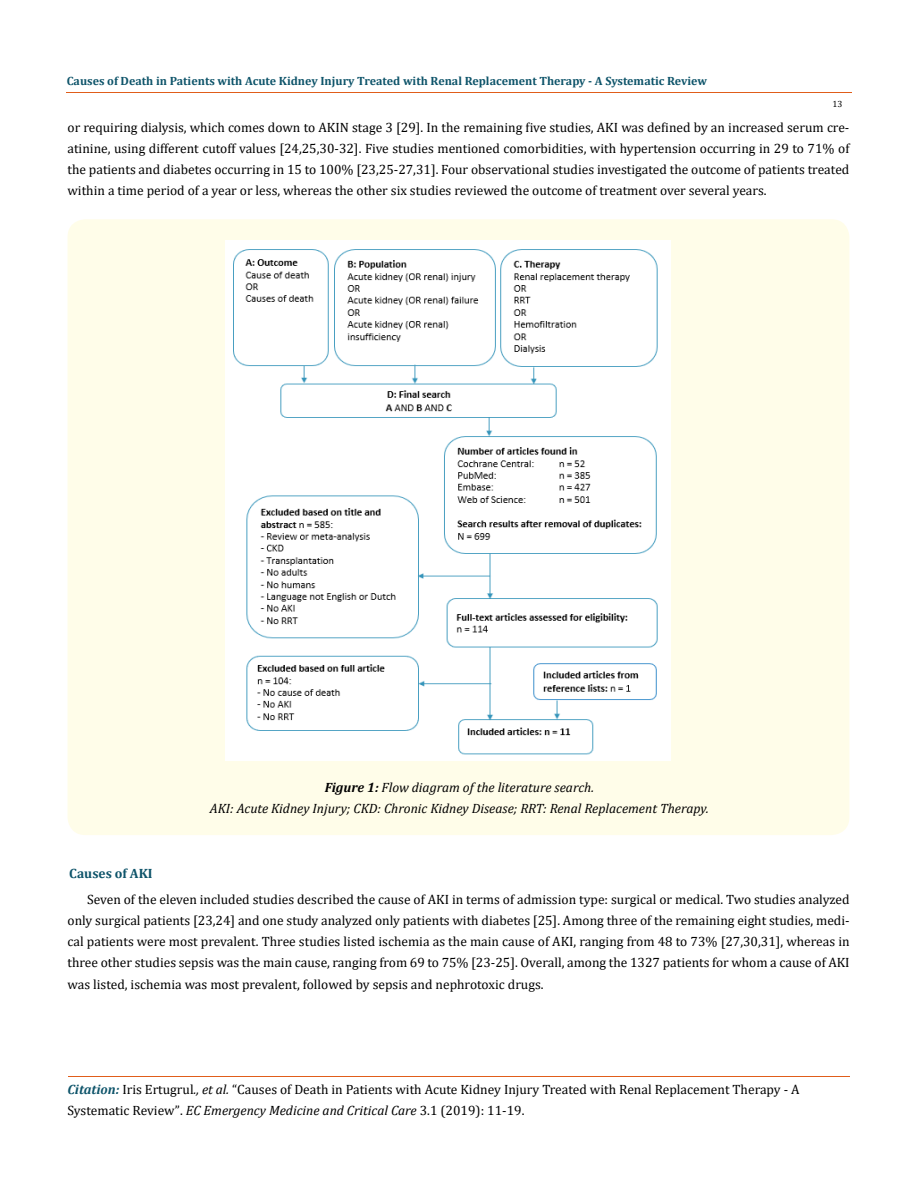
<style>
.page{position:relative;width:917px;height:1190px;background:#fff}
.page>*{position:absolute;margin:0;border:0;box-sizing:border-box;transform-origin:0 0}
.t1{font:13.5px/21px "Cambria";color:#000;text-align:justify}
.t2{font:italic 13.5px/21px "Cambria";color:#000;text-align:center}
.t3{font:700 13.5px "Cambria";color:#0e546a}
.t4{font:700 12px "Cambria";color:#0e546a}
.t5{font:9px "Cambria";color:#000}
.s1{font-weight:700}
.s2{font-weight:700;font-style:italic;color:#0e546a}
.s3{font-style:italic}
.s4{font-size:13.35px}
</style>
<div class="page">
<hr style="left:68px;top:1076px;width:781px;height:1px;background:#e05d1a">
<div style="left:67px;top:219px;width:782px;height:616px;background:#fffde9;border-radius:18px"></div>
<img style="left:225px;top:240px;width:445px;height:520px">
<p class="t4" style="left:67px;top:72px;width:641px">Causes of Death in Patients with Acute Kidney Injury Treated with Renal Replacement Therapy - A Systematic Review</p>
<p class="t1" style="left:67px;top:116px;width:783px">or requiring dialysis, which comes down to AKIN stage 3 [29]. In the remaining five studies, AKI was defined by an increased serum cre&shy;atinine, using different cutoff values [24,25,30-32]. Five studies mentioned comorbidities, with hypertension occurring in 29 to 71% of the patients and diabetes occurring in 15 to 100% [23,25-27,31]. Four observational studies investigated the outcome of patients treated within a time period of a year or less, whereas the other six studies reviewed the outcome of treatment over several years.</p>
<p class="t5" style="left:832px;top:98px;width:11px">13</p>
<p class="t2" style="left:210px;top:776px;width:500px"><span class="s1">Figure 1:</span> Flow diagram of the literature search.<br>AKI: Acute Kidney Injury; CKD: Chronic Kidney Disease; RRT: Renal Replacement Therapy.</p>
<p class="t3" style="left:69px;top:864px;width:85px">Causes of AKI</p>
<p class="t1" style="left:68px;top:889px;width:783px;text-indent:19px">Seven of the eleven included studies described the cause of AKI in terms of admission type: surgical or medical. Two studies analyzed only surgical patients [23,24] and one study analyzed only patients with diabetes [25]. Among three of the remaining eight studies, medi&shy;cal patients were most prevalent. Three studies listed ischemia as the main cause of AKI, ranging from 48 to 73% [27,30,31], whereas in three other studies sepsis was the main cause, ranging from 69 to 75% [23-25]. Overall, among the 1327 patients for whom a cause of AKI was listed, ischemia was most prevalent, followed by sepsis and nephrotoxic drugs.</p>
<p class="t1" style="left:68px;top:1078px;width:733px"><span class="s2">Citation:</span> Iris Ertugrul<span class="s3">., et al.</span> “Causes of Death in Patients with Acute Kidney Injury Treated with Renal Replacement Therapy - A<br>Systematic Review”<span class="s4">.</span> <span class="s3">EC Emergency Medicine and Critical Care</span> 3.1 (2019): 11-19.</p>
</div>
